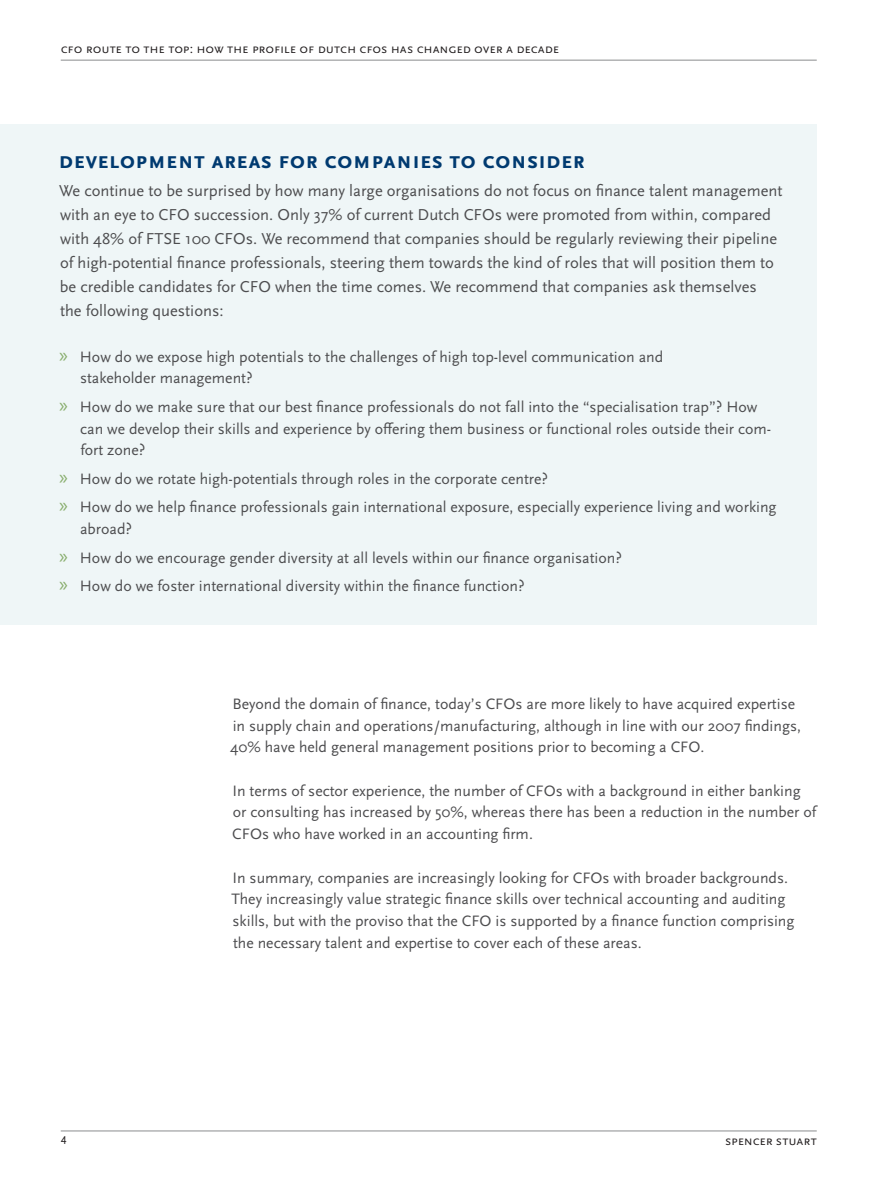
<style>
.page{position:relative;width:891px;height:1188px;background:#fff}
.page>*{position:absolute;margin:0;border:0;box-sizing:border-box;transform-origin:0 0}
.Body_Header_1{font:700 24px "Scala Sans Pro";letter-spacing:.01em;color:#003a70}
.t1{font:16.5px/24px "Scala Sans Pro";color:#4d4d4f}
.Body_Text_-_No_Rag_1{font:15.75px/21.8px "Scala Sans Pro";color:#4d4d4f}
.t2{font:13.5px "Scala Sans Pro";letter-spacing:-.01em;color:#231f20}
.t3{font:12px "Scala Sans Pro";color:#231f20}
.s1{font-family:"Myriad Pro";font-size:21px;color:#88ae6d}
</style>
<div class="page">
<hr style="left:61px;top:60px;width:756px;height:1px;background:#8a8c8e">
<hr style="left:61px;top:1131px;width:756px;height:1px;background:#8a8c8e">
<div style="left:0;top:124px;width:817px;height:501px;background:#eff6f7"></div>
<p class="t2" style="left:61px;top:41px;width:500px">cfo route to the top: how the profile of dutch cfos has changed over a decade</p>
<p class="Body_Header_1" style="left:59px;top:146px;width:528px">Developm ent areas for compani es to consi der</p>
<p class="t1" style="left:59px;top:179px;width:725px">We continue to be surprised by how many large organisations do not focus on finance talent management with an eye to CFO succession. Only 37% of current Dutch CFOs were promoted from within, compared with 48% of FTSE 100 CFOs. We recommend that companies should be regularly reviewing their pipeline of high-potential finance professionals, steering them towards the kind of roles that will position them to be credible candidates for CFO when the time comes. We recommend that companies ask themselves<br>the following questions:</p>
<p class="Body_Text_-_No_Rag_1" style="left:80px;top:346px;width:585px;text-indent:-21px"><span class="s1">»</span> How do we expose high potentials to the challenges of high top-level communication and stakeholder management?</p>
<p class="Body_Text_-_No_Rag_1" style="left:80px;top:396px;width:692px;text-indent:-21px"><span class="s1">»</span> How do we make sure that our best finance professionals do not fall into the “specialisation trap”? How can we develop their skills and experience by offering them business or functional roles outside their com&shy;fort zone?</p>
<p class="Body_Text_-_No_Rag_1" style="left:59px;top:468px;width:490px"><span class="s1">»</span> How do we rotate high-potentials through roles in the corporate centre?</p>
<p class="Body_Text_-_No_Rag_1" style="left:80px;top:496px;width:698px;text-indent:-21px"><span class="s1">»</span> How do we help finance professionals gain international exposure, especially experience living and working abroad?</p>
<p class="Body_Text_-_No_Rag_1" style="left:59px;top:547px;width:564px"><span class="s1">»</span> How do we encourage gender diversity at all levels within our finance organisation?</p>
<p class="Body_Text_-_No_Rag_1" style="left:59px;top:575px;width:467px"><span class="s1">»</span> How do we foster international diversity within the finance function?</p>
<p class="Body_Text_-_No_Rag_1" style="left:230px;top:693px;width:572px">Beyond the domain of finance, today’s CFOs are more likely to have acquired expertise in supply chain and operations/manufacturing, although in line with our 2007 findings,<br>40% have held general management positions prior to becoming a CFO.</p>
<p class="Body_Text_-_No_Rag_1" style="left:232px;top:780px;width:587px">In terms of sector experience, the number of CFOs with a background in either banking or consulting has increased by 50%, whereas there has been a reduction in the number of<br>CFOs who have worked in an accounting firm.</p>
<p class="Body_Text_-_No_Rag_1" style="left:231px;top:866px;width:565px">In summary, companies are increasingly looking for CFOs with broader backgrounds.<br>They increasingly value strategic finance skills over technical accounting and auditing skills, but with the proviso that the CFO is supported by a finance function comprising the necessary talent and expertise to cover each of these areas.</p>
<p class="t3" style="left:61px;top:1133px;width:7px">4</p>
<p class="t2" style="left:725px;top:1133px;width:93px">spencer stuart</p>
</div>
